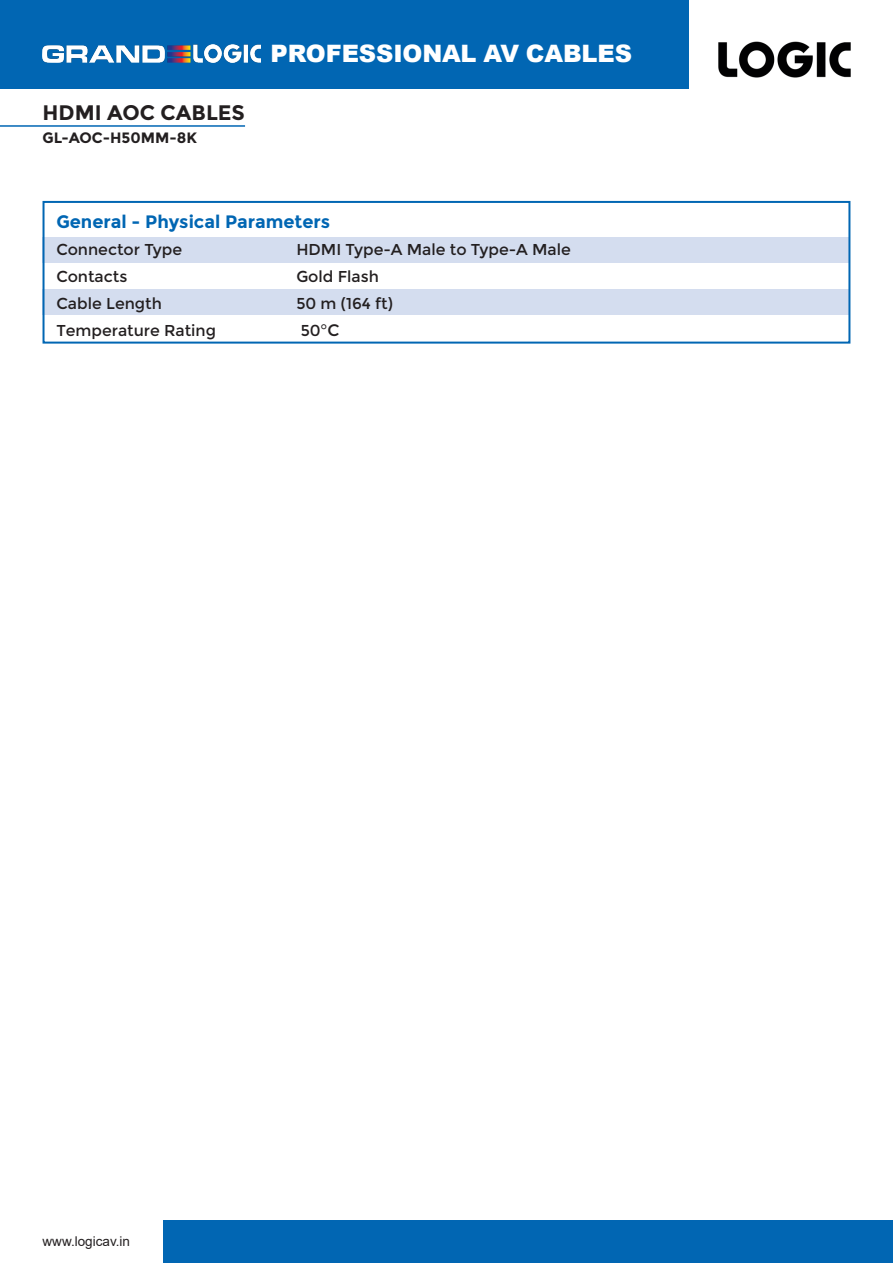
<style>
.page{position:relative;width:893px;height:1263px;background:#fff}
.page>*{position:absolute;margin:0;border:0;box-sizing:border-box;transform-origin:0 0}
.t1{font:900 24px "Arial";letter-spacing:-.005em;color:#fff}
.t2{font:700 21px "Montreal";color:#231f20}
.t3{font:700 18px "Montreal";color:#0166b3}
.t4{font:15.75px "Montreal";color:#231f20}
.t5{font:700 15px "Montreal";color:#231f20}
.t6{font:13.5px "Arial";color:#231f20}
.s1{font-size:16.5px}
</style>
<div class="page">
<div style="left:0;top:0;width:689px;height:88px;background:#0166b3"></div>
<img style="left:718px;top:41px;width:133px;height:37px">
<div style="left:164px;top:1220px;width:729px;height:43px;background:#0166b3"></div>
<img style="left:43px;top:44px;width:218px;height:19px">
<div style="left:43px;top:237px;width:807px;height:26px;background:#d4ddef"></div>
<div style="left:43px;top:289px;width:807px;height:26px;background:#d4ddef"></div>
<div style="left:43px;top:201px;width:807px;height:143px;border:2px solid #0166b3"></div>
<hr style="left:0;top:125px;width:245px;height:2px;background:#0166b3">
<p class="t2" style="left:43px;top:100px;width:204px">HDMI AOC CABLES</p>
<p class="t5" style="left:43px;top:128px;width:156px">GL-AOC-H50MM-8K</p>
<h1 class="t1" style="left:271px;top:36px;width:363px">PROFESSIONAL AV CABLES</h1>
<p class="t3" style="left:56px;top:210px;width:275px">General - Physical Parameters</p>
<p class="t4" style="left:56px;top:240px;width:127px">Connector Type</p>
<p class="t4" style="left:296px;top:240px;width:276px">HDMI Type-A Male to Type-A Male</p>
<p class="t4" style="left:56px;top:267px;width:73px">Contacts</p>
<p class="t4" style="left:296px;top:267px;width:84px">Gold Flash</p>
<p class="t4" style="left:56px;top:294px;width:107px">Cable Length</p>
<p class="t4" style="left:296px;top:294px;width:98px">50 m (164 ft)</p>
<p class="t4" style="left:56px;top:321px;width:161px">Temperature Rating</p>
<p class="t4" style="left:301px;top:321px;width:40px">50<span class="s1">°C</span></p>
<p class="t6" style="left:43px;top:1232px;width:89px">www.logicav.in</p>
</div>
